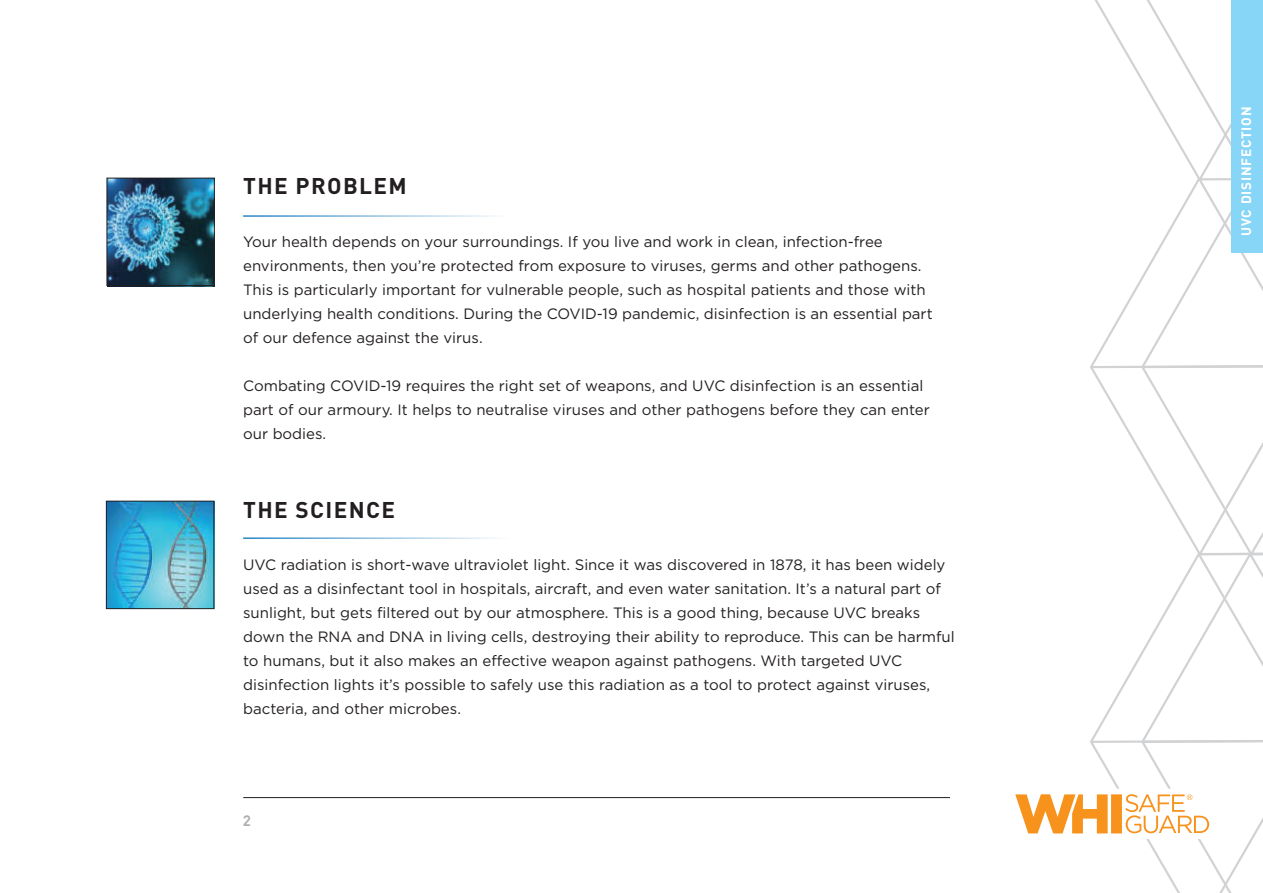
<style>
.page{position:relative;width:1263px;height:893px;background:#fff}
.page>*{position:absolute;margin:0;border:0;box-sizing:border-box;transform-origin:0 0}
.t1{font:700 22.5px "DIN";letter-spacing:.06em;color:#231f20}
.t2{font:15px/24px "Gotham";color:#231f20}
.t3{font:700 15px "DIN";color:#b0b0ae}
.t4{font:700 13.5px "DIN";letter-spacing:.06em;color:#fff}
</style>
<div class="page">
<svg style="left:1015px;top:0;width:248px;height:893px"></svg>
<hr style="left:243px;top:797px;width:707px;height:1px;background:#231f20">
<div style="left:1232px;top:0;width:31px;height:253px;background:#87d6f7"></div>
<div style="left:688px;top:135px;width:355px;height:11px;background:#fff"></div>
<img style="left:108px;top:503px;width:104px;height:104px">
<img style="left:106px;top:178px;width:107px;height:108px">
<div style="left:107px;top:178px;width:108px;height:108px;border:1px solid #231f20"></div>
<div style="left:106px;top:501px;width:108px;height:108px;border:1px solid #231f20"></div>
<h1 class="t1" style="left:243px;top:171px;width:165px">THE PROBLEM</h1>
<p class="t2" style="left:243px;top:229px;width:691px">Your health depends on your surroundings. If you live and work in clean, infection-free environments, then you’re protected from exposure to viruses, germs and other pathogens.<br>This is particularly important for vulnerable people, such as hospital patients and those with underlying health conditions. During the COVID-19 pandemic, disinfection is an essential part of our defence against the virus.</p>
<p class="t2" style="left:243px;top:373px;width:688px">Combating COVID-19 requires the right set of weapons, and UVC disinfection is an essential part of our armoury. It helps to neutralise viruses and other pathogens before they can enter our bodies.</p>
<h1 class="t1" style="left:243px;top:495px;width:153px">THE SCIENCE</h1>
<p class="t2" style="left:243px;top:553px;width:713px">UVC radiation is short-wave ultraviolet light. Since it was discovered in 1878, it has been widely used as a disinfectant tool in hospitals, aircraft, and even water sanitation. It’s a natural part of sunlight, but gets filtered out by our atmosphere. This is a good thing, because UVC breaks down the RNA and DNA in living cells, destroying their ability to reproduce. This can be harmful to humans, but it also makes an effective weapon against pathogens. With targeted UVC disinfection lights it’s possible to safely use this radiation as a tool to protect against viruses, bacteria, and other microbes.</p>
<p class="t3" style="left:243px;top:810px;width:10px">2</p>
<p class="t4" style="left:1237px;top:236px;width:131px;rotate:-90deg">UVC DISINFECTION</p>
</div>
